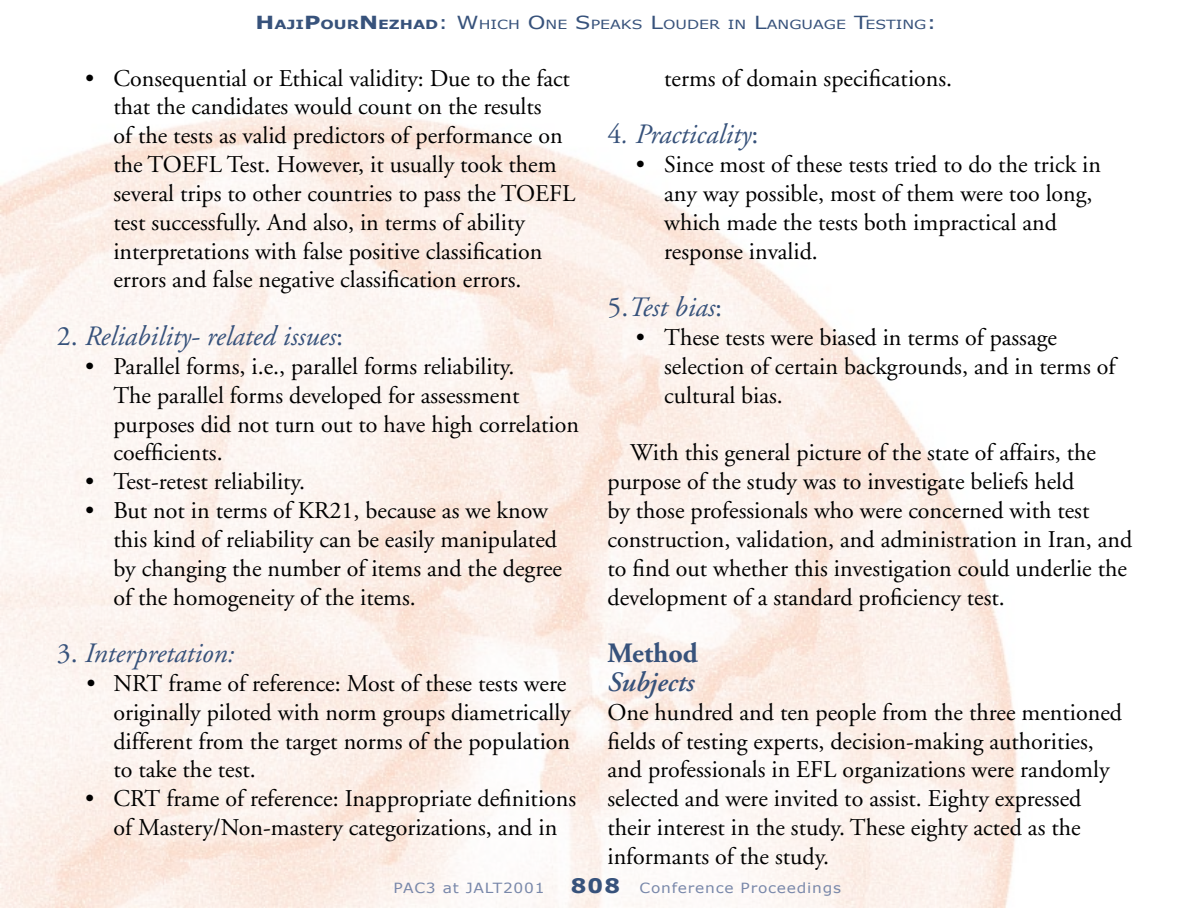
<style>
.page{position:relative;width:1191px;height:908px;background:#fff}
.page>*{position:absolute;margin:0;border:0;box-sizing:border-box;transform-origin:0 0}
.Subtitle_Italic{font:italic 28px "Adobe Garamond";color:#37527b}
.Subtitle_Italic-2{font:italic 600 28px "Adobe Garamond";color:#37527b}
.Subtitle{font:700 28px "Adobe Garamond";color:#37527b}
.List_Indent{font:24px/28.8px "Adobe Garamond";color:#000}
.Main_Text_Indent{font:24px/28.8px "Adobe Garamond";color:#000}
.Main_Text{font:24px/28.8px "Adobe Garamond";color:#000}
.t1{font:14px "Verdana";letter-spacing:.05em;color:#7988aa;scale:1.1 1}
.t2{font:12.6px "Verdana";color:#37527b;scale:1.25 1}
.s1{font-weight:700;font-size:18px}
.s2{font-weight:700}
.s3{font-size:18px}
.s4{font-style:normal}
.s5{font-style:italic}
.s6{font-weight:700;font-size:20px;color:#37527b}
</style>
<div class="page">
<p class="t2" style="left:256px;top:17px;width:546px"><span class="s1">H</span><span class="s2">AJI</span><span class="s1">P</span><span class="s2">OUR</span><span class="s1">N</span><span class="s2">EZHAD</span><span class="s3">: W</span>HICH <span class="s3">O</span>NE <span class="s3">S</span>PEAKS <span class="s3">L</span>OUDER IN <span class="s3">L</span>ANGUAGE <span class="s3">T</span>ESTING<span class="s3">:</span></p>
<p class="List_Indent" style="left:113px;top:64px;width:463px;text-indent:-28px">• Consequential or Ethical validity: Due to the fact that the candidates would count on the results<br>of the tests as valid predictors of performance on the TOEFL Test. However, it usually took them several trips to other countries to pass the TOEFL test successfully. And also, in terms of ability interpretations with false positive classification errors and false negative classification errors.</p>
<p class="Subtitle_Italic" style="left:57px;top:321px;width:288px"><span class="s4">2.</span> Reliability- related issues<span class="s4">:</span></p>
<p class="List_Indent" style="left:113px;top:352px;width:467px;text-indent:-28px">• Parallel forms, i.e., parallel forms reliability.<br>The parallel forms developed for assessment purposes did not turn out to have high correlation coefficients.</p>
<p class="List_Indent" style="left:85px;top:467px;width:221px">• Test-retest reliability.</p>
<p class="List_Indent" style="left:113px;top:496px;width:450px;text-indent:-28px">• But not in terms of KR21, because as we know this kind of reliability can be easily manipulated by changing the number of items and the degree of the homogeneity of the items.</p>
<p class="Subtitle_Italic" style="left:57px;top:638px;width:179px"><span class="s4">3.</span> Interpretation:</p>
<p class="List_Indent" style="left:113px;top:669px;width:459px;text-indent:-28px"><span class="s5">•</span> NRT frame of reference: Most of these tests were originally piloted with norm groups diametrically different from the target norms of the population to take the test.</p>
<p class="List_Indent" style="left:85px;top:784px;width:492px;text-align:center">• CRT frame of reference: Inappropriate definitions of Mastery/Non-mastery categorizations, and in</p>
<p class="List_Indent" style="left:664px;top:64px;width:289px">terms of domain specifications.</p>
<p class="Subtitle_Italic" style="left:607px;top:119px;width:152px"><span class="s4">4</span>. Practicality<span class="s4">:</span></p>
<p class="List_Indent" style="left:664px;top:151px;width:438px;text-indent:-28px">• Since most of these tests tried to do the trick in any way possible, most of them were too long, which made the tests both impractical and response invalid.</p>
<p class="Subtitle_Italic" style="left:607px;top:292px;width:116px"><span class="s4">5.</span>Test bias<span class="s4">:</span></p>
<p class="List_Indent" style="left:664px;top:323px;width:453px;text-indent:-28px">• These tests were biased in terms of passage selection of certain backgrounds, and in terms of cultural bias.</p>
<p class="Main_Text_Indent" style="left:607px;top:439px;width:526px;text-indent:23px">With this general picture of the state of affairs, the purpose of the study was to investigate beliefs held<br>by those professionals who were concerned with test construction, validation, and administration in Iran, and to find out whether this investigation could underlie the development of a standard proficiency test.</p>
<p class="Subtitle" style="left:607px;top:637px;width:92px">Method</p>
<p class="Subtitle_Italic-2" style="left:607px;top:666px;width:88px">Subjects</p>
<p class="Main_Text" style="left:607px;top:698px;width:516px">One hundred and ten people from the three mentioned fields of testing experts, decision-making authorities, and professionals in EFL organizations were randomly selected and were invited to assist. Eighty expressed their interest in the study. These eighty acted as the informants of the study.</p>
<p class="t1" style="left:393px;top:878px;width:139px">PAC3 at JALT2001</p>
<p class="t1" style="left:571px;top:878px;width:247px"><span class="s6">808</span> Conference Proceedings</p>
</div>
